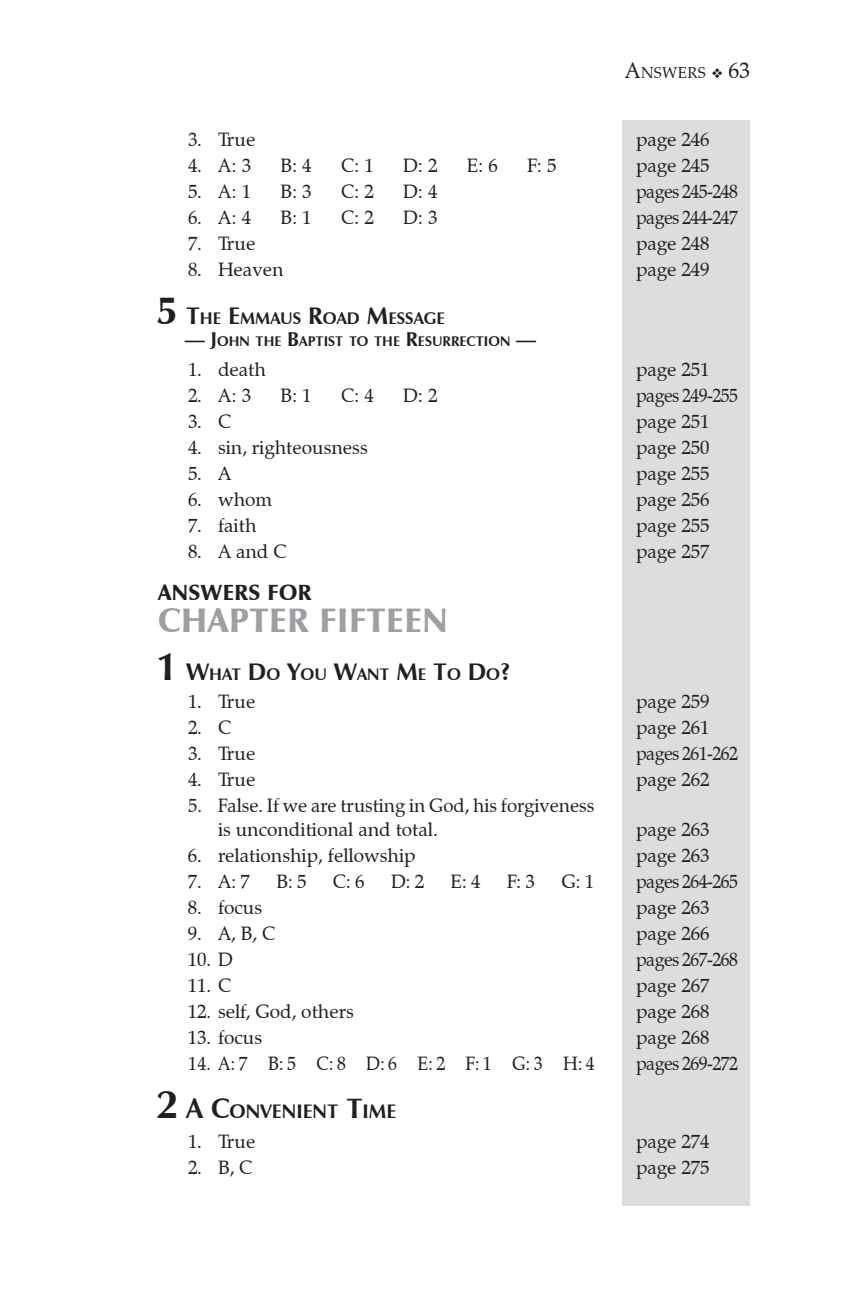
<style>
.page{position:relative;width:864px;height:1296px;background:#fff}
.page>*{position:absolute;margin:0;border:0;box-sizing:border-box;transform-origin:0 0}
.t1{font:900 34px "Zapf Humanist 601 BT";letter-spacing:.02em;color:#9d9fa2}
.t2{font:900 22px "Zapf Humanist 601 BT";letter-spacing:.02em;color:#231f20}
.t3{font:700 19.6px "Zapf Humanist 601 BT";color:#231f20}
.t4{font:19px/26px "Zapf Calligraphic 801 BT";color:#231f20}
.t5{font:19px "Zapf Calligraphic 801 BT";color:#231f20;scale:.94 1}
.t6{font:700 16.8px "Zapf Humanist 601 BT";color:#231f20}
.t7{font:15.4px "Zapf Calligraphic 801 BT";color:#231f20}
.t8{font:700 14px "Zapf Humanist 601 BT";color:#231f20}
.s1{font-size:40px}
.s2{font-size:24px}
.s3{font-size:20px}
.s4{font-size:28px}
.s5{font-size:22px}
</style>
<div class="page">
<div style="left:622px;top:120px;width:128px;height:1086px;background:#dcdddf"></div>
<p class="t4" style="left:188px;top:127px;width:69px">3. True</p>
<p class="t4" style="left:188px;top:153px;width:65px">4. A: 3</p>
<p class="t4" style="left:280px;top:153px;width:33px">B: 4</p>
<p class="t4" style="left:341px;top:153px;width:34px">C: 1</p>
<p class="t4" style="left:403px;top:153px;width:36px">D: 2</p>
<p class="t4" style="left:467px;top:153px;width:32px">E: 6</p>
<p class="t4" style="left:527px;top:153px;width:31px">F: 5</p>
<p class="t4" style="left:188px;top:179px;width:65px">5. A: 1</p>
<p class="t4" style="left:280px;top:179px;width:33px">B: 3</p>
<p class="t4" style="left:341px;top:179px;width:34px">C: 2</p>
<p class="t4" style="left:403px;top:179px;width:36px">D: 4</p>
<p class="t4" style="left:188px;top:204px;width:65px">6. A: 4</p>
<p class="t4" style="left:280px;top:204px;width:33px">B: 1</p>
<p class="t4" style="left:341px;top:204px;width:34px">C: 2</p>
<p class="t4" style="left:403px;top:204px;width:36px">D: 3</p>
<p class="t4" style="left:188px;top:230px;width:69px">7. True</p>
<p class="t4" style="left:188px;top:256px;width:97px">8. Heaven</p>
<p class="t6" style="left:156px;top:308px;width:290px"><span class="s1">5</span> <span class="s2">T</span>HE <span class="s2">E</span>MMAUS <span class="s2">R</span>OAD <span class="s2">M</span>ESSAGE</p>
<p class="t8" style="left:185px;top:333px;width:353px"><span class="s3">— J</span>OHN THE <span class="s3">B</span>APTIST TO THE <span class="s3">R</span>ESURRECTION <span class="s3">—</span></p>
<p class="t4" style="left:188px;top:357px;width:79px">1. death</p>
<p class="t4" style="left:188px;top:383px;width:65px">2. A: 3</p>
<p class="t4" style="left:280px;top:383px;width:33px">B: 1</p>
<p class="t4" style="left:341px;top:383px;width:34px">C: 4</p>
<p class="t4" style="left:403px;top:383px;width:36px">D: 2</p>
<p class="t4" style="left:188px;top:409px;width:45px">3. C</p>
<p class="t4" style="left:188px;top:434px;width:181px">4. sin, righteousness</p>
<p class="t4" style="left:188px;top:460px;width:45px">5. A</p>
<p class="t4" style="left:188px;top:486px;width:86px">6. whom</p>
<p class="t4" style="left:188px;top:512px;width:70px">7. faith</p>
<p class="t4" style="left:188px;top:538px;width:100px">8. A and C</p>
<p class="t2" style="left:158px;top:579px;width:154px">ANSWERS FOR</p>
<h1 class="t1" style="left:158px;top:600px;width:291px">CHAPTER FIFTEEN</h1>
<p class="t6" style="left:156px;top:664px;width:356px"><span class="s1">1</span> <span class="s2">W</span>HAT <span class="s2">D</span>O <span class="s2">Y</span>OU <span class="s2">W</span>ANT <span class="s2">M</span>E <span class="s2">T</span>O <span class="s2">D</span>O<span class="s2">?</span></p>
<p class="t4" style="left:188px;top:689px;width:69px">1. True</p>
<p class="t4" style="left:188px;top:715px;width:45px">2. C</p>
<p class="t4" style="left:188px;top:741px;width:69px">3. True</p>
<p class="t4" style="left:188px;top:767px;width:69px">4. True</p>
<p class="t4" style="left:218px;top:794px;width:378px;line-height:24px;text-indent:-30px">5. False. If we are trusting in God, his forgiveness is unconditional and total.</p>
<p class="t4" style="left:188px;top:843px;width:229px">6. relationship, fellowship</p>
<p class="t4" style="left:188px;top:869px;width:63px">7. A: 7</p>
<p class="t4" style="left:276px;top:869px;width:32px">B: 5</p>
<p class="t4" style="left:333px;top:869px;width:33px">C: 6</p>
<p class="t4" style="left:391px;top:869px;width:35px">D: 2</p>
<p class="t4" style="left:451px;top:869px;width:31px">E: 4</p>
<p class="t4" style="left:507px;top:869px;width:30px">F: 3</p>
<p class="t4" style="left:561px;top:869px;width:34px">G: 1</p>
<p class="t4" style="left:188px;top:895px;width:76px">8. focus</p>
<p class="t4" style="left:188px;top:921px;width:89px">9. A, B, C</p>
<p class="t4" style="left:188px;top:947px;width:46px">10. D</p>
<p class="t4" style="left:188px;top:973px;width:45px">11. C</p>
<p class="t4" style="left:188px;top:999px;width:167px">12. self, God, others</p>
<p class="t4" style="left:188px;top:1025px;width:76px">13. focus</p>
<p class="t5" style="left:188px;top:1052px;width:434px">14. A: 7 B: 5 C: 8 D: 6 E: 2 F: 1 G: 3 H: 4</p>
<p class="t3" style="left:156px;top:1100px;width:242px"><span class="s1">2</span> <span class="s4">A C</span>ONVENIENT <span class="s4">T</span>IME</p>
<p class="t4" style="left:188px;top:1129px;width:69px">1. True</p>
<p class="t4" style="left:188px;top:1155px;width:66px">2. B, C</p>
<p class="t7" style="left:625px;top:63px;width:126px"><span class="s5">A</span>NSWERS <span class="s5">63</span></p>
<p class="t4" style="left:636px;top:127px;width:103px">page 246 page 245 pages 245-248 pages 244-247 page 248 page 249</p>
<p class="t4" style="left:636px;top:357px;width:103px">page 251 pages 249-255 page 251 page 250 page 255 page 256 page 255 page 257</p>
<p class="t4" style="left:636px;top:689px;width:103px">page 259 page 261 pages 261-262 page 262</p>
<p class="t4" style="left:636px;top:817px;width:103px">page 263 page 263 pages 264-265 page 263 page 266 pages 267-268 page 267 page 268 page 268 pages 269-272</p>
<p class="t4" style="left:636px;top:1129px;width:75px">page 274 page 275</p>
</div>
